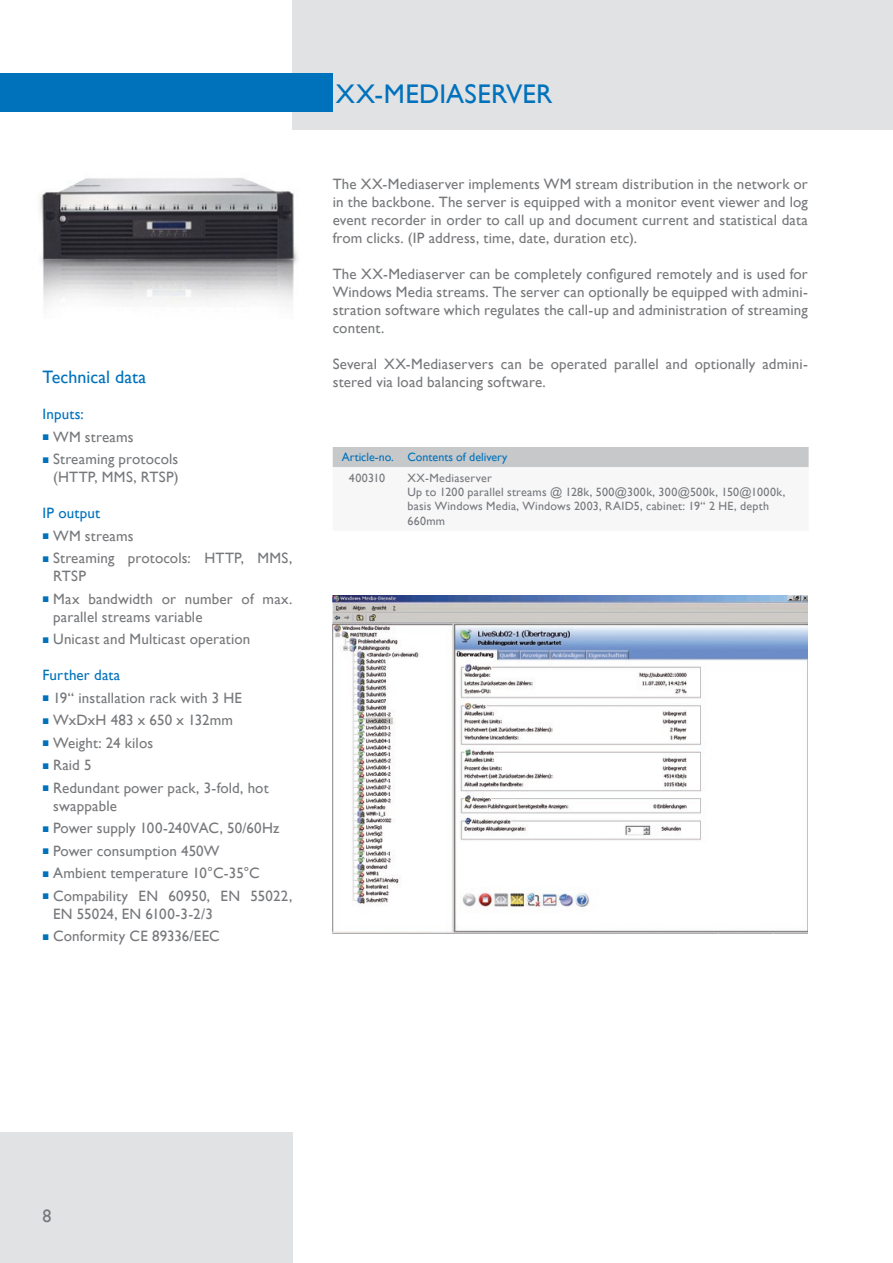
<style>
.page{position:relative;width:893px;height:1263px;background:#fff}
.page>*{position:absolute;margin:0;border:0;box-sizing:border-box;transform-origin:0 0}
.t1{font:36px "Impact";color:#0072bc}
.t2{font:27px "Gill Sans";letter-spacing:.01em;color:#0072bc}
.t3{font:18px "Gill Sans";color:#0072bc}
.t4{font:18px "Gill Sans";color:#76787b}
.t5{font:15px/18px "Gill Sans";letter-spacing:.01em;color:#76787b}
.t6{font:15px "Gill Sans";letter-spacing:.01em;color:#0072bc}
.t7{font:12px/14.4px "Gill Sans";letter-spacing:.02em;color:#76787b}
.t8{font:12px "Gill Sans";color:#0072bc}
</style>
<div class="page">
<div style="left:292px;top:0;width:601px;height:130px;background:#e1e2e4"></div>
<div style="left:0;top:1133px;width:292px;height:130px;background:#e1e2e4"></div>
<div style="left:0;top:73px;width:333px;height:39px;background:#0072bc"></div>
<div style="left:333px;top:447px;width:476px;height:21px;background:#c7c8ca"></div>
<img style="left:40px;top:178px;width:257px;height:128px">
<img style="left:333px;top:595px;width:475px;height:338px">
<p class="t3" style="left:43px;top:367px;width:105px">Technical data</p>
<p class="t6" style="left:43px;top:405px;width:43px">Inputs:</p>
<h1 class="t1" style="left:43px;top:398px;width:8px">.</h1>
<p class="t5" style="left:53px;top:428px;width:82px">WM streams</p>
<h1 class="t1" style="left:43px;top:421px;width:8px">.</h1>
<p class="t5" style="left:49px;top:450px;width:131px">Streaming protocols (HTT</p>
<p class="t5" style="left:88px;top:468px;width:92px">P, MMS, RTSP)</p>
<p class="t6" style="left:43px;top:504px;width:59px">I P output</p>
<h1 class="t1" style="left:43px;top:497px;width:8px">.</h1>
<p class="t5" style="left:53px;top:527px;width:82px">WM streams</p>
<h1 class="t1" style="left:43px;top:520px;width:8px">.</h1>
<p class="t5" style="left:49px;top:549px;width:166px">Streaming protocols: HTT</p>
<p class="t5" style="left:234px;top:549px;width:60px">P, MMS,</p>
<p class="t5" style="left:43px;top:567px;width:10px">RTS</p>
<p class="t5" style="left:78px;top:567px;width:9px">P</p>
<h1 class="t1" style="left:43px;top:560px;width:8px">.</h1>
<p class="t5" style="left:53px;top:590px;width:241px">Max bandwidth or number of max. parallel streams variable</p>
<h1 class="t1" style="left:43px;top:601px;width:8px">.</h1>
<p class="t5" style="left:53px;top:630px;width:199px">Unicast and Multicast operation</p>
<p class="t6" style="left:43px;top:666px;width:79px">Further data</p>
<h1 class="t1" style="left:43px;top:659px;width:8px">.</h1>
<p class="t5" style="left:53px;top:689px;width:180px">19“ installation rack with 3 HE</p>
<h1 class="t1" style="left:43px;top:682px;width:8px">.</h1>
<p class="t5" style="left:53px;top:711px;width:181px">WxDxH 483 x 650 x 132mm</p>
<h1 class="t1" style="left:43px;top:704px;width:8px">.</h1>
<p class="t5" style="left:53px;top:734px;width:102px">Weight: 24 kilos</p>
<h1 class="t1" style="left:43px;top:727px;width:8px">.</h1>
<p class="t5" style="left:49px;top:756px;width:44px">Raid 5</p>
<h1 class="t1" style="left:43px;top:749px;width:8px">.</h1>
<p class="t5" style="left:49px;top:779px;width:221px">Redundant power pack, 3-fold, hot swappable</p>
<h1 class="t1" style="left:43px;top:790px;width:8px">.</h1>
<p class="t5" style="left:53px;top:819px;width:228px">Power supply 100-240VAC , 50/60Hz</p>
<h1 class="t1" style="left:43px;top:812px;width:8px">.</h1>
<p class="t5" style="left:53px;top:842px;width:168px">Power consumption 450W</p>
<h1 class="t1" style="left:43px;top:835px;width:8px">.</h1>
<p class="t5" style="left:49px;top:864px;width:211px">Ambient temperature 10°C-35°C</p>
<h1 class="t1" style="left:43px;top:857px;width:8px">.</h1>
<p class="t5" style="left:49px;top:887px;width:100px">Compability EN</p>
<p class="t5" style="left:168px;top:887px;width:62px">60950, EN</p>
<p class="t5" style="left:250px;top:887px;width:43px">55022,</p>
<p class="t5" style="left:43px;top:905px;width:11px">EN</p>
<p class="t5" style="left:77px;top:905px;width:137px">55024, EN 6100-3-2/3</p>
<h1 class="t1" style="left:43px;top:898px;width:8px">.</h1>
<p class="t5" style="left:49px;top:927px;width:154px">Conformity CE 89336/EEC</p>
<h2 class="t2" style="left:336px;top:78px;width:218px">XX-Mediaserver</h2>
<p class="t5" style="left:333px;top:175px;width:477px;text-align:justify">The XX-Mediaserver implements WM stream distribution in the network or in the backbone. The server is equipped with a monitor event viewer and log event recorder in order to call up and document current and statistical data from clicks. (I P address, time, date, duration etc).</p>
<p class="t5" style="left:333px;top:265px;width:477px;text-align:justify">The XX-Mediaserver can be completely configured remotely and is used for Windows Media streams. The server can optionally be equipped with admini&shy;stration software which regulates the call-up and administration of streaming content.</p>
<p class="t5" style="left:333px;top:355px;width:477px">Several XX-Mediaservers can be operated parallel and optionally admini&shy;stered via load balancing software.</p>
<p class="t8" style="left:342px;top:450px;width:167px">Article-no. Contents of delivery</p>
<p class="t7" style="left:349px;top:471px;width:38px">400310</p>
<p class="t7" style="left:407px;top:471px;width:379px">XX-Mediaserver<br>Up to 1200 parallel streams @ 128k, 500@300k, 300@500k, 150@1000k, basis Windows Media, Windows 2003, RAI D5, cabinet: 19“ 2 HE, depth 660mm</p>
<p class="t4" style="left:43px;top:1206px;width:10px">8</p>
</div>
